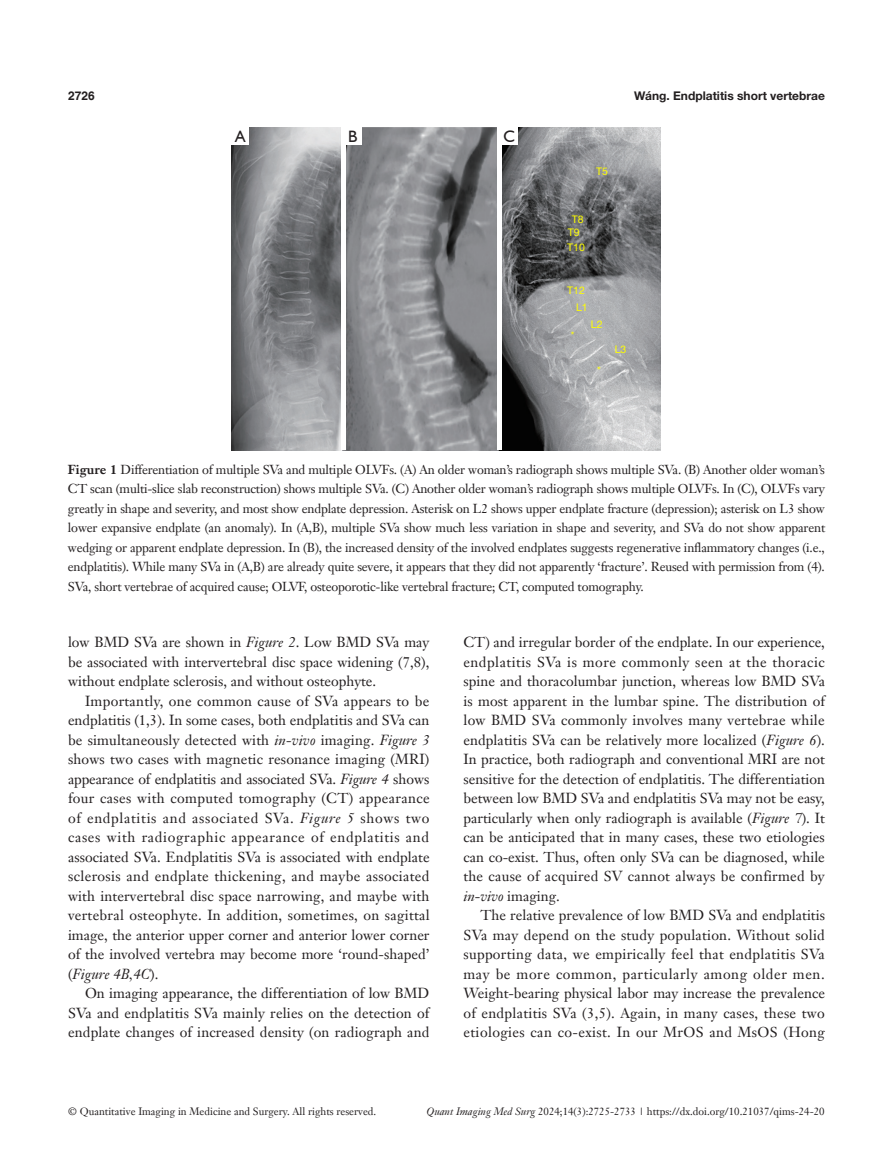
<style>
.page{position:relative;width:893px;height:1170px;background:#fff}
.page>*{position:absolute;margin:0;border:0;box-sizing:border-box;transform-origin:0 0}
.t1{font:16.5px "Humanist 521 BT";color:#231f20}
.t2{font:14.25px/19.5px "Janson Text LT";letter-spacing:.01em;color:#231f20;text-align:justify}
.t3{font:12.75px/19.5px "Janson Text LT";letter-spacing:-.015em;color:#231f20;text-align:justify}
.t4{font:700 12px "Helvetica Neue LT Pro";color:#231f20}
.t5{font:700 12px "Helvetica";color:#231f20}
.t6{font:10.5px "Janson Text LT";color:#231f20}
.t7{font:10.5px/13.5px "Helvetica Neue LT Pro";color:#ff0;text-align:center}
.s1{font-weight:700}
.s2{font-style:italic}
</style>
<div class="page">
<img style="left:232px;top:128px;width:429px;height:322px">
<hr style="left:341px;top:128px;width:4px;height:322px;background:#fff">
<hr style="left:498px;top:128px;width:4px;height:322px;background:#fff">
<div style="left:232px;top:128px;width:17px;height:17px;background:#fff"></div>
<div style="left:344px;top:128px;width:17px;height:17px;background:#fff"></div>
<div style="left:501px;top:128px;width:17px;height:17px;background:#fff"></div>
<p class="t5" style="left:68px;top:88px;width:28px">2726</p>
<p class="t4" style="left:634px;top:88px;width:192px">Wáng. Endplatitis short vertebrae</p>
<p class="t1" style="left:235px;top:126px;width:12px">A</p>
<p class="t1" style="left:348px;top:126px;width:11px">B</p>
<p class="t1" style="left:503px;top:126px;width:13px">C</p>
<p class="t7" style="left:596px;top:164px;width:13px">T5</p>
<p class="t7" style="left:568px;top:212px;width:18px">T8<br>T9</p>
<p class="t7" style="left:567px;top:240px;width:19px">T10</p>
<p class="t7" style="left:567px;top:281px;width:22px;line-height:17px;text-align:right">T12<br>L1</p>
<p class="t7" style="left:571px;top:328px;width:5px">*</p>
<p class="t7" style="left:591px;top:317px;width:13px">L2</p>
<p class="t7" style="left:597px;top:363px;width:5px">*</p>
<p class="t7" style="left:615px;top:342px;width:13px">L3</p>
<p class="t3" style="left:68px;top:459px;width:759px"><span class="s1">Figure 1</span> Differentiation of multiple SVa and multiple OLVFs. (A) An older woman’s radiograph shows multiple SVa. (B) Another older woman’s CT scan (multi-slice slab reconstruction) shows multiple SVa. (C) Another older woman’s radiograph shows multiple OLVFs. In (C), OLVFs vary greatly in shape and severity, and most show endplate depression. Asterisk on L2 shows upper endplate fracture (depression); asterisk on L3 show lower expansive endplate (an anomaly). In (A,B), multiple SVa show much less variation in shape and severity, and SVa do not show apparent wedging or apparent endplate depression. In (B), the increased density of the involved endplates suggests regenerative inflammatory changes (i.e., endplatitis). While many SVa in (A,B) are already quite severe, it appears that they did not apparently ‘fracture’. Reused with permission from (4).<br>SVa, short vertebrae of acquired cause; OLVF, osteoporotic-like vertebral fracture; CT, computed tomography.</p>
<p class="t2" style="left:68px;top:632px;width:363px">low BMD SVa are shown in <span class="s2">Figure 2</span>. Low BMD SVa may be associated with intervertebral disc space widening (7,8), without endplate sclerosis, and without osteophyte.</p>
<p class="t2" style="left:68px;top:691px;width:363px;text-indent:17px">Importantly, one common cause of SVa appears to be endplatitis (1,3). In some cases, both endplatitis and SVa can be simultaneously detected with <span class="s2">in-vivo</span> imaging. <span class="s2">Figure 3 </span>shows two cases with magnetic resonance imaging (MRI) appearance of endplatitis and associated SVa. <span class="s2">Figure 4</span> shows four cases with computed tomography (CT) appearance of endplatitis and associated SVa. <span class="s2">Figure 5</span> shows two cases with radiographic appearance of endplatitis and associated SVa. Endplatitis SVa is associated with endplate sclerosis and endplate thickening, and maybe associated with intervertebral disc space narrowing, and maybe with vertebral osteophyte. In addition, sometimes, on sagittal image, the anterior upper corner and anterior lower corner of the involved vertebra may become more ‘round-shaped’ (<span class="s2">Figure 4B,4C</span>).</p>
<p class="t2" style="left:68px;top:983px;width:363px;text-indent:17px">On imaging appearance, the differentiation of low BMD SVa and endplatitis SVa mainly relies on the detection of endplate changes of increased density (on radiograph and</p>
<p class="t2" style="left:463px;top:632px;width:363px">CT) and irregular border of the endplate. In our experience, endplatitis SVa is more commonly seen at the thoracic spine and thoracolumbar junction, whereas low BMD SVa is most apparent in the lumbar spine. The distribution of low BMD SVa commonly involves many vertebrae while endplatitis SVa can be relatively more localized (<span class="s2">Figure 6</span>).<br>In practice, both radiograph and conventional MRI are not sensitive for the detection of endplatitis. The differentiation between low BMD SVa and endplatitis SVa may not be easy, particularly when only radiograph is available (<span class="s2">Figure 7</span>). It can be anticipated that in many cases, these two etiologies can co-exist. Thus, often only SVa can be diagnosed, while the cause of acquired SV cannot always be confirmed by <span class="s2">in-vivo</span> imaging.</p>
<p class="t2" style="left:463px;top:905px;width:363px;text-indent:17px">The relative prevalence of low BMD SVa and endplatitis SVa may depend on the study population. Without solid supporting data, we empirically feel that endplatitis SVa may be more common, particularly among older men.<br>Weight-bearing physical labor may increase the prevalence of endplatitis SVa (3,5). Again, in many cases, these two etiologies can co-exist. In our MrOS and MsOS (Hong</p>
<p class="t6" style="left:68px;top:1104px;width:310px">© Quantitative Imaging in Medicine and Surgery. All rights reserved.</p>
<p class="t6" style="left:427px;top:1104px;width:400px"><span class="s2">Quant Imaging Med Surg</span> 2024;14(3):2725-2733 | https://dx.doi.org/10.21037/qims-24-20</p>
</div>
